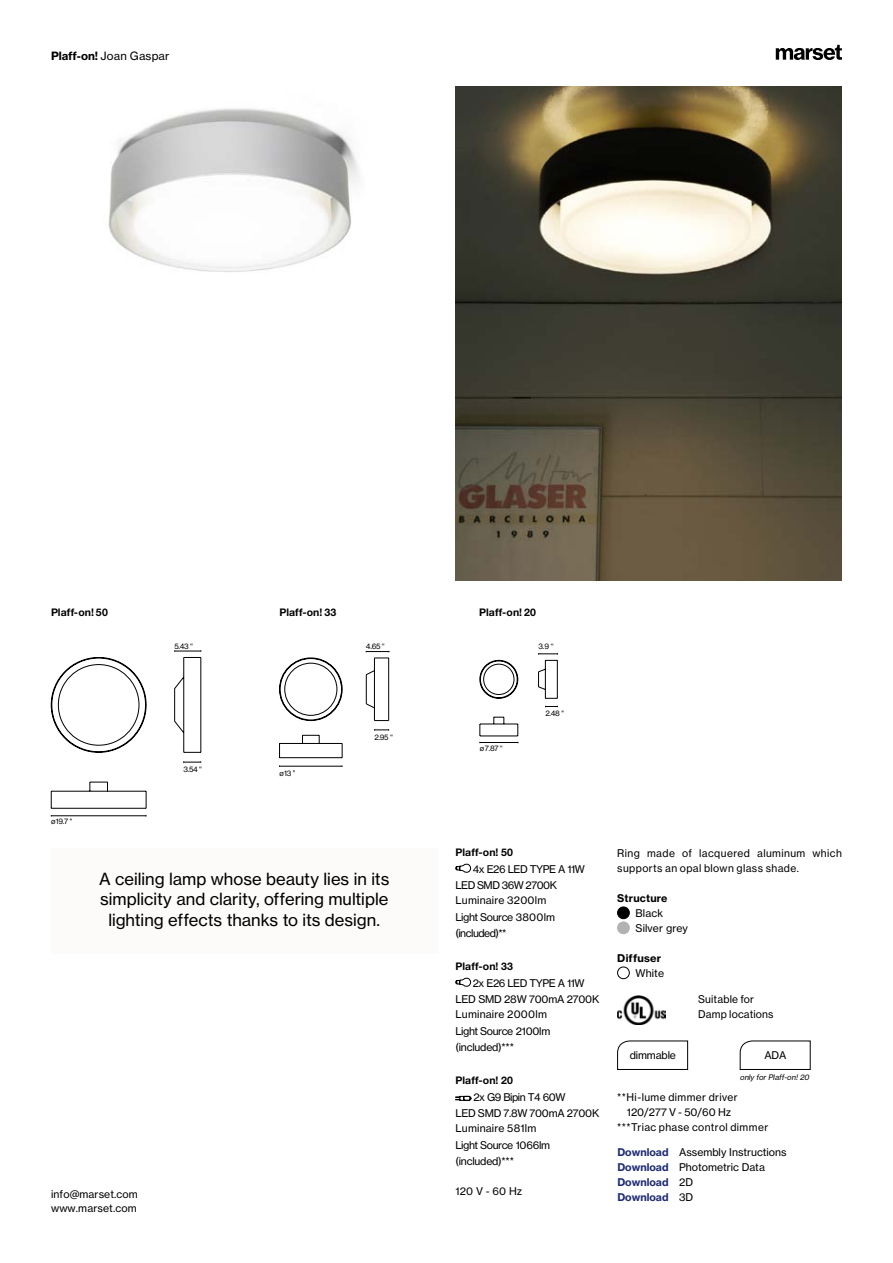
<style>
.page{position:relative;width:893px;height:1263px;background:#fff}
.page>*{position:absolute;margin:0;border:0;box-sizing:border-box;transform-origin:0 0}
.t1{font:16.5px/20.2px "N Haas Grotesk TX Pro 55 Rg";color:#000;text-align:center}
.t2{font:11.25px "N Haas Grotesk TX Pro 55 Rg";letter-spacing:.02em;color:#000}
.t3{font:10.5px/15px "N Haas Grotesk TX Pro 55 Rg";letter-spacing:.005em;color:#000}
.t4{font:10.5px/16.5px "N Haas Grotesk TX Pro 55 Rg";letter-spacing:-.02em;color:#000}
.t5{font:10.5px/15px "N Haas Grotesk TX Pro 55 Rg";letter-spacing:.04em;color:#000}
.t6{font:700 10.5px "Helvetica Neue LT Std";letter-spacing:.01em;color:#000}
.t7{font:10.5px/16.5px "N Haas Grotesk TX Pro 55 Rg";letter-spacing:-.045em;color:#000}
.t8{font:10.5px/15px "N Haas Grotesk TX Pro 75 Bd";color:#202d76}
.t9{font:10.5px "N Haas Grotesk TX Pro 75 Bd";letter-spacing:.02em;color:#000}
.t10{font:7.5px "N Haas Grotesk TX Pro 55 Rg";letter-spacing:-.04em;color:#000}
.t11{font:italic 7.5px "N Haas Grotesk TX Pro 55 Rg";color:#000}
.s1{font-family:"N Haas Grotesk TX Pro 75 Bd"}
.s2{font-family:"N Haas Grotesk TX Pro 75 Bd";color:#202d76}
.s3{font-family:"N Haas Grotesk TX Pro 55 Rg";color:#000}
</style>
<div class="page">
<div style="left:618px;top:907px;width:11px;height:12px;background:#000;border-radius:50%"></div>
<div style="left:617px;top:907px;width:13px;height:12px;border:1px solid #000;border-radius:50%"></div>
<div style="left:618px;top:922px;width:11px;height:12px;background:#b3b2b2;border-radius:50%"></div>
<div style="left:617px;top:922px;width:13px;height:12px;border:1px solid #b3b2b2;border-radius:50%"></div>
<div style="left:617px;top:967px;width:13px;height:12px;border:1px solid #000;border-radius:50%"></div>
<img style="left:455px;top:86px;width:387px;height:494px">
<svg style="left:776px;top:45px;width:66px;height:15px"></svg>
<svg style="left:455px;top:863px;width:16px;height:9px"></svg>
<svg style="left:455px;top:977px;width:16px;height:9px"></svg>
<svg style="left:455px;top:1096px;width:17px;height:5px"></svg>
<img style="left:617px;top:995px;width:48px;height:29px">
<img style="left:108px;top:108px;width:252px;height:164px">
<hr style="left:480px;top:742px;width:38px;height:1px;background:#000">
<svg style="left:479px;top:653px;width:79px;height:83px"></svg>
<hr style="left:280px;top:766px;width:62px;height:1px;background:#000">
<svg style="left:279px;top:651px;width:111px;height:107px"></svg>
<hr style="left:51px;top:815px;width:95px;height:1px;background:#000">
<svg style="left:183px;top:761px;width:19px;height:2px"></svg>
<svg style="left:50px;top:657px;width:97px;height:152px"></svg>
<svg style="left:174px;top:650px;width:28px;height:103px"></svg>
<div style="left:51px;top:848px;width:386px;height:106px;background:#fcfbfa"></div>
<svg style="left:617px;top:1040px;width:71px;height:30px"></svg>
<svg style="left:740px;top:1040px;width:71px;height:30px"></svg>
<p class="t2" style="left:51px;top:49px;width:120px"><span class="s1">Plaff-on!</span> Joan Gaspar</p>
<p class="t6" style="left:51px;top:605px;width:58px">Plaff-on! 50</p>
<p class="t10" style="left:174px;top:641px;width:20px">5.43 ‘‘</p>
<p class="t6" style="left:279px;top:605px;width:58px">Plaff-on! 33</p>
<p class="t6" style="left:479px;top:605px;width:58px">Plaff-on! 20</p>
<p class="t10" style="left:366px;top:642px;width:20px">4.65 ‘‘</p>
<p class="t10" style="left:538px;top:642px;width:17px">3.9 ‘‘</p>
<p class="t10" style="left:51px;top:817px;width:23px">ø 19.7 ‘‘</p>
<p class="t10" style="left:183px;top:764px;width:20px">3.54 ‘‘</p>
<p class="t10" style="left:279px;top:769px;width:18px">ø 13 ’’</p>
<p class="t10" style="left:374px;top:733px;width:20px">2.95 ‘‘</p>
<h1 class="t1" style="left:99px;top:869px;width:292px">A ceiling lamp whose beauty lies in its simplicity and clarity, offering multiple lighting effects thanks to its design.</h1>
<p class="t3" style="left:51px;top:1188px;width:88px;line-height:13.5px">info@marset.com www.marset.com</p>
<p class="t10" style="left:480px;top:743px;width:25px">ø7.87 ‘‘</p>
<p class="t10" style="left:545px;top:708px;width:20px">2.48 ‘‘</p>
<p class="t6" style="left:455px;top:846px;width:59px">Plaff-on! 50</p>
<p class="t7" style="left:455px;top:860px;width:131px;text-indent:17px">4x E26 LED TYPE A 11W<br>LED SMD 36W 2700K</p>
<p class="t3" style="left:455px;top:892px;width:101px;line-height:16.5px">Luminaire 3200lm<br>Light Source 3800lm (included)**</p>
<p class="t6" style="left:455px;top:960px;width:59px">Plaff-on! 33</p>
<p class="t4" style="left:455px;top:974px;width:145px;text-align:center">2x E26 LED TYPE A 11W<br>LED SMD 28W 700mA 2700K</p>
<p class="t4" style="left:455px;top:1006px;width:96px">Luminaire 2000lm<br>Light Source 2100lm (included)***</p>
<p class="t6" style="left:455px;top:1074px;width:59px">Plaff-on! 20</p>
<p class="t4" style="left:455px;top:1088px;width:145px;text-indent:18px">2x G9 Bipin T4 60W<br>LED SMD 7.8W 700mA 2700K</p>
<p class="t4" style="left:455px;top:1120px;width:96px">Luminaire 581lm<br>Light Source 1066lm (included)***</p>
<p class="t3" style="left:455px;top:1184px;width:68px">120 V - 60 Hz</p>
<p class="t5" style="left:617px;top:845px;width:226px">Ring made of lacquered aluminum which supports an opal blown glass shade.</p>
<p class="t9" style="left:617px;top:891px;width:52px">Structure</p>
<p class="t3" style="left:635px;top:905px;width:54px">Black<br>Silver grey</p>
<p class="t9" style="left:617px;top:951px;width:46px">Diffuser</p>
<p class="t3" style="left:635px;top:965px;width:30px">White</p>
<p class="t3" style="left:698px;top:992px;width:77px">Suitable for<br>Damp locations</p>
<p class="t3" style="left:630px;top:1047px;width:48px">dimmable</p>
<p class="t3" style="left:764px;top:1047px;width:24px">ADA</p>
<p class="t5" style="left:617px;top:1090px;width:122px">**Hi-lume dimmer driver</p>
<p class="t3" style="left:627px;top:1105px;width:106px">120/277 V - 50/60 Hz</p>
<p class="t5" style="left:617px;top:1120px;width:152px">***Triac phase control dimmer</p>
<p class="t11" style="left:740px;top:1072px;width:72px">only forPlaff-on!20</p>
<p class="t3" style="left:617px;top:1145px;width:171px"><span class="s2">Download</span> Assembly Instructions<br><span class="s2">Download</span> Photometric Data</p>
<p class="t8" style="left:617px;top:1175px;width:77px">Download <span class="s3">2D<br></span>Download <span class="s3">3D</span></p>
</div>
